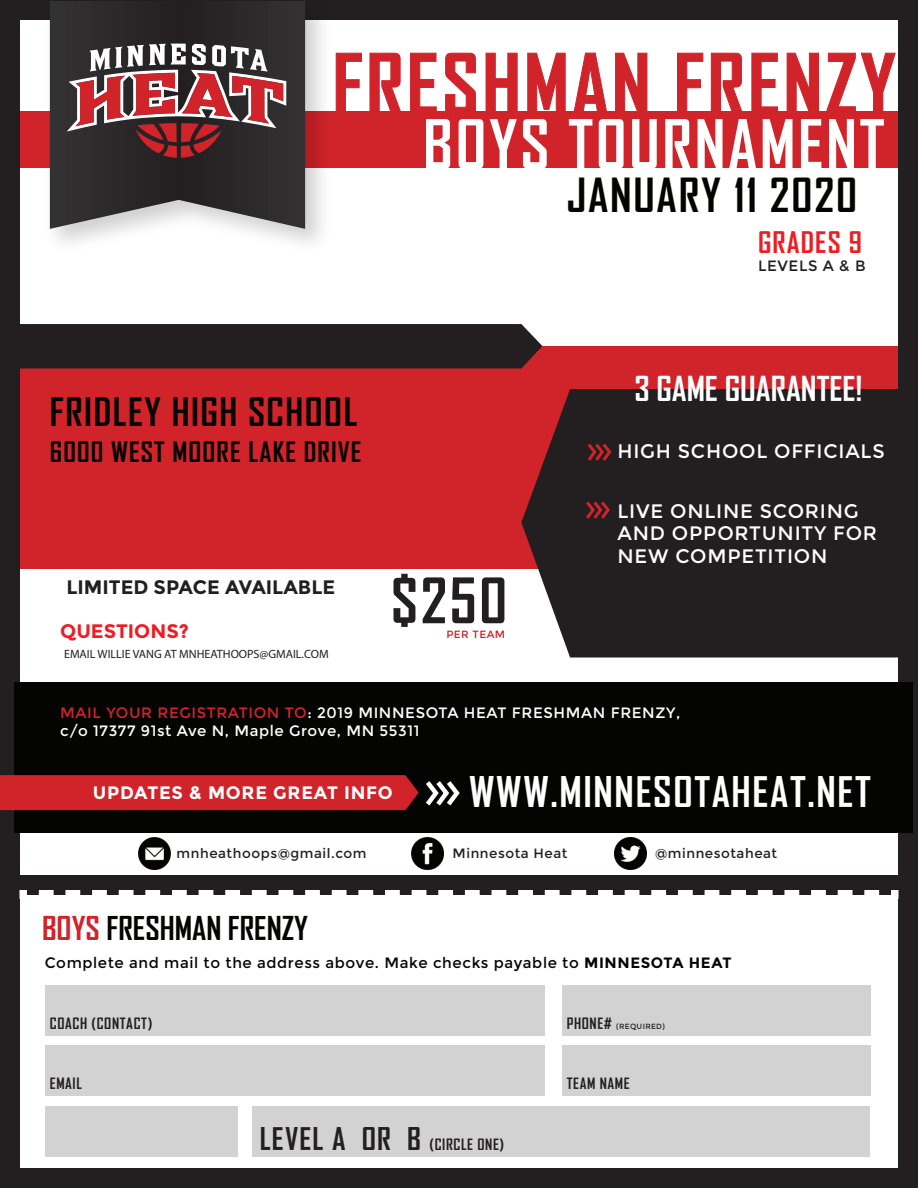
<style>
.page{position:relative;width:918px;height:1188px;background:#fff}
.page>*{position:absolute;margin:0;border:0;box-sizing:border-box;transform-origin:0 0}
.t1{font:700 81px "Agency FB";letter-spacing:.04em;color:#d1232a}
.t2{font:700 64.5px "Agency FB";letter-spacing:.04em;color:#fff}
.t3{font:700 60px "Agency FB";color:#231f20}
.t4{font:700 45px "Agency FB";letter-spacing:.04em;color:#040503}
.t5{font:700 40.5px "Agency FB";letter-spacing:.04em;color:#fff}
.t6{font:700 37.5px "Agency FB";letter-spacing:.04em;color:#040503}
.t7{font:700 33px "Agency FB";color:#fff}
.t8{font:700 31.5px "Agency FB";color:#040503}
.t9{font:700 28.5px "Agency FB";letter-spacing:.04em;color:#ee1d23}
.t10{font:700 27px "Agency FB";letter-spacing:.04em;color:#040503}
.t11{font:19.5px/22.5px "Montserrat";letter-spacing:.04em;color:#fff}
.t12{font:700 19.5px "Montserrat";color:#231f20}
.t13{font:700 19.5px "Montserrat";color:#ee1d23}
.t14{font:700 18px "Montserrat";letter-spacing:.04em;color:#fff}
.t15{font:15px/18px "Montserrat";letter-spacing:.04em;color:#fff}
.t16{font:15px "Montserrat";letter-spacing:.04em;color:#040503}
.t17{font:700 15px "Agency FB";letter-spacing:.04em;color:#231f20}
.t18{font:15px "Montserrat";letter-spacing:.04em;color:#231f20}
.t19{font:13.5px "Montserrat";letter-spacing:.04em;color:#231f20}
.t20{font:12px "Myriad Pro";color:#231f20}
.t21{font:10.5px "Montserrat";letter-spacing:.04em;color:#d1232a}
.t22{font:7.5px "Montserrat";letter-spacing:.04em;color:#231f20}
.s1{color:#d1232a}
.s2{font-weight:700}
.s3{font-family:"Agency FB";font-weight:700;font-size:15px}
.s4{font-size:30px}
</style>
<div class="page">
<div style="left:0;top:346px;width:918px;height:222px;background:#d1232a"></div>
<div style="left:0;top:112px;width:918px;height:56px;background:#d1232a"></div>
<div style="left:0;top:0;width:918px;height:20px;background:#231f20"></div>
<div style="left:0;top:1168px;width:918px;height:20px;background:#231f20"></div>
<div style="left:898px;top:0;width:20px;height:1181px;background:#231f20"></div>
<div style="left:0;top:0;width:20px;height:1181px;background:#231f20"></div>
<div style="left:20px;top:324px;width:522px;height:45px;background:#231f20"></div>
<div style="left:0;top:875px;width:918px;height:20px;background:#231f20"></div>
<div style="left:20px;top:890px;width:7px;height:9px;background:#fff"></div>
<svg style="left:39px;top:890px;width:841px;height:5px"></svg>
<div style="left:891px;top:890px;width:8px;height:9px;background:#fff"></div>
<div style="left:15px;top:682px;width:898px;height:151px;background:#040503"></div>
<svg style="left:521px;top:389px;width:377px;height:269px;background:#302627"></svg>
<div style="left:45px;top:985px;width:499px;height:50px;background:#d3d2d2"></div>
<div style="left:562px;top:985px;width:308px;height:50px;background:#d3d2d2"></div>
<div style="left:45px;top:1045px;width:499px;height:50px;background:#d3d2d2"></div>
<div style="left:562px;top:1045px;width:308px;height:50px;background:#d3d2d2"></div>
<div style="left:45px;top:1106px;width:192px;height:50px;background:#d3d2d2"></div>
<div style="left:252px;top:1106px;width:618px;height:50px;background:#d3d2d2"></div>
<svg style="left:0;top:775px;width:460px;height:35px;background:#c1252b"></svg>
<img style="left:411px;top:838px;width:32px;height:32px">
<img style="left:138px;top:838px;width:32px;height:32px">
<img style="left:615px;top:838px;width:32px;height:32px">
<svg style="left:338px;top:52px;width:24px;height:60px"></svg>
<svg style="left:369px;top:52px;width:33px;height:60px"></svg>
<svg style="left:410px;top:52px;width:27px;height:60px"></svg>
<svg style="left:445px;top:52px;width:31px;height:60px"></svg>
<svg style="left:485px;top:52px;width:33px;height:60px"></svg>
<svg style="left:527px;top:52px;width:39px;height:60px"></svg>
<svg style="left:573px;top:52px;width:35px;height:60px"></svg>
<svg style="left:615px;top:52px;width:33px;height:60px"></svg>
<svg style="left:677px;top:52px;width:27px;height:60px"></svg>
<svg style="left:711px;top:52px;width:33px;height:60px"></svg>
<svg style="left:751px;top:52px;width:27px;height:60px"></svg>
<svg style="left:786px;top:52px;width:33px;height:60px"></svg>
<svg style="left:826px;top:52px;width:70px;height:60px"></svg>
<svg style="left:585px;top:440px;width:28px;height:24px"></svg>
<svg style="left:583px;top:498px;width:29px;height:24px"></svg>
<img style="left:38px;top:20px;width:300px;height:223px">
<svg style="left:50px;top:1px;width:255px;height:228px"></svg>
<svg style="left:67px;top:44px;width:219px;height:114px"></svg>
<h1 class="t1" style="left:332px;top:40px;width:565px">FRESHMAN FRENZY</h1>
<h2 class="t2" style="left:423px;top:108px;width:463px">BOYS TOURNAMENT</h2>
<h3 class="t4" style="left:567px;top:170px;width:292px">JANUARY 11 2020</h3>
<h3 class="t9" style="left:758px;top:226px;width:105px">GRADES 9</h3>
<p class="t18" style="left:758px;top:257px;width:109px">LEVELS A &amp; B</p>
<h3 class="t7" style="left:634px;top:370px;width:230px">3 GAME GUARANTEE!</h3>
<h3 class="t6" style="left:50px;top:391px;width:309px">FRIDLEY HIGH SCHOOL</h3>
<h3 class="t10" style="left:50px;top:437px;width:313px">6000 WEST MOORE LAKE DRIVE</h3>
<h3 class="t11" style="left:618px;top:440px;width:269px">HIGH SCHOOL OFFICIALS</h3>
<h3 class="t12" style="left:66px;top:576px;width:270px">LIMITED SPACE AVAILABLE</h3>
<h3 class="t13" style="left:60px;top:620px;width:130px">QUESTIONS?</h3>
<p class="t20" style="left:64px;top:646px;width:266px">EMAIL WILLIE VANG AT MNHEATHOOPS@GMAIL.COM</p>
<h3 class="t3" style="left:391px;top:567px;width:118px">$250</h3>
<p class="t21" style="left:446px;top:628px;width:60px">PER TEAM</p>
<h3 class="t11" style="left:618px;top:500px;width:261px">LIVE ONLINE SCORING<br>AND OPPORTUNITY FOR<br>NEW COMPETITION</h3>
<p class="t15" style="left:60px;top:704px;width:622px"><span class="s1">MAIL YOUR REGISTRATION TO</span>: 2019 MINNESOTA HEAT FRESHMAN FRENZY, c/o 17377 91st Ave N, Maple Grove, MN 55311</p>
<h3 class="t5" style="left:469px;top:769px;width:403px">WWW.MINNESOTAHEAT.NET</h3>
<p class="t14" style="left:93px;top:782px;width:301px">UPDATES &amp; MORE GREAT INFO</p>
<p class="t19" style="left:177px;top:845px;width:191px">mnheathoops@gmail.com</p>
<p class="t19" style="left:453px;top:845px;width:116px">Minnesota Heat</p>
<p class="t19" style="left:655px;top:845px;width:124px">@minnesotaheat</p>
<h3 class="t8" style="left:42px;top:911px;width:268px"><span class="s1">BOYS</span> FRESHMAN FRENZY</h3>
<p class="t16" style="left:45px;top:954px;width:688px">Complete and mail to the address above. Make checks payable to <span class="s2">MINNESOTA HEAT</span></p>
<p class="t17" style="left:50px;top:1015px;width:104px">COACH (CONTACT)</p>
<p class="t22" style="left:567px;top:1022px;width:100px"><span class="s3">PHONE#</span> (REQUIRED)</p>
<p class="t17" style="left:50px;top:1075px;width:34px">EMAIL</p>
<p class="t17" style="left:567px;top:1075px;width:64px">TEAM NAME</p>
<p class="t17" style="left:260px;top:1136px;width:246px"><span class="s4">LEVEL A OR B</span> (CIRCLE ONE)</p>
</div>
